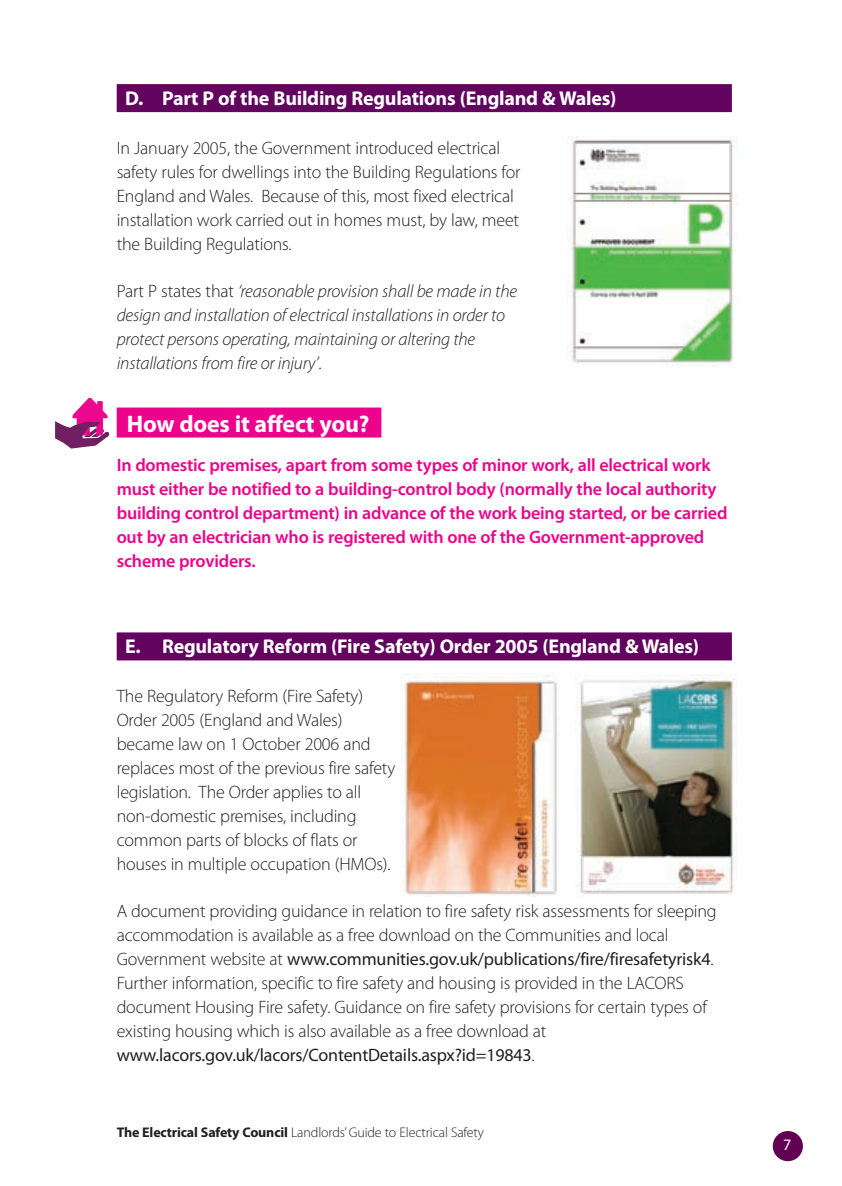
<style>
.page{position:relative;width:842px;height:1186px;background:#fff}
.page>*{position:absolute;margin:0;border:0;box-sizing:border-box;transform-origin:0 0}
.t1{font:700 24px "Myriad Pro";letter-spacing:-.01em;color:#fff}
.t2{font:700 20px "Myriad Pro";letter-spacing:-.01em;color:#fff}
.t3{font:300 18px/24px "Myriad Pro";letter-spacing:-.01em;color:#231f20}
.t4{font:600 18px/24px "Myriad Pro";letter-spacing:-.01em;color:#ed028c}
.t5{font:italic 300 18px/24px "Myriad Pro";letter-spacing:-.01em;color:#231f20}
.t6{font:16px "Myriad Pro";color:#fff}
.t7{font:300 14px "Myriad Pro";letter-spacing:-.01em;color:#231f20}
.s1{font-style:normal}
.s2{color:#ed028c}
.s3{font-weight:400}
.s4{font-weight:700}
</style>
<div class="page">
<div style="left:117px;top:84px;width:615px;height:28px;background:#62035f"></div>
<div style="left:117px;top:407px;width:264px;height:30px;background:#ed028c"></div>
<div style="left:117px;top:632px;width:615px;height:28px;background:#62035f"></div>
<div style="left:773px;top:1131px;width:30px;height:30px;background:#610053;border-radius:50%"></div>
<svg style="left:55px;top:398px;width:54px;height:51px"></svg>
<img style="left:567px;top:137px;width:167px;height:228px">
<img style="left:400px;top:674px;width:158px;height:222px">
<img style="left:576px;top:674px;width:161px;height:221px">
<p class="t2" style="left:125px;top:91px;width:493px">D. Part P of the Building Regulations (England &amp; Wales)</p>
<p class="t3" style="left:117px;top:137px;width:405px">In January 2005, the Government introduced electrical safety rules for dwellings into the Building Regulations for England and Wales. Because of this, most fixed electrical installation work carried out in homes must, by law, meet the Building Regulations.</p>
<p class="t5" style="left:117px;top:280px;width:402px"><span class="s1">Part P states that</span> ‘reasonable provision shall be made in the design and installation of electrical installations in order to protect persons operating, maintaining or altering the installations from fire or injury’<span class="s1">.</span></p>
<h1 class="t1" style="left:127px;top:414px;width:256px">How does it affect you?<span class="s2">..</span></h1>
<p class="t4" style="left:117px;top:454px;width:612px">In domestic premises, apart from some types of minor work, all electrical work must either be notified to a building-control body (normally the local authority building control department) in advance of the work being started, or be carried out by an electrician who is registered with one of the Government-approved scheme providers.</p>
<p class="t2" style="left:125px;top:639px;width:576px">E. Regulatory Reform (Fire Safety) Order 2005 (England &amp; Wales)</p>
<p class="t3" style="left:117px;top:686px;width:280px">The Regulatory Reform (Fire Safety)<br>Order 2005 (England and Wales) became law on 1 October 2006 and replaces most of the previous fire safety legislation. The Order applies to all non-domestic premises, including common parts of blocks of flats or houses in multiple occupation (HMOs).</p>
<p class="t3" style="left:117px;top:900px;width:601px">A document providing guidance in relation to fire safety risk assessments for sleeping accommodation is available as a free download on the Communities and local Government website at <span class="s3">www.communities.gov.uk/publications/fire/firesafetyrisk4</span>.<br>Further information, specific to fire safety and housing is provided in the LACORS document Housing Fire safety. Guidance on fire safety provisions for certain types of existing housing which is also available as a free download at <span class="s3">www.lacors.gov.uk/lacors/ContentDetails.aspx?id=19843</span>.</p>
<p class="t7" style="left:117px;top:1127px;width:369px"><span class="s4">The Electrical Safety Council</span> Landlords’ Guide to Electrical Safety</p>
<p class="t6" style="left:783px;top:1138px;width:10px">7</p>
</div>
